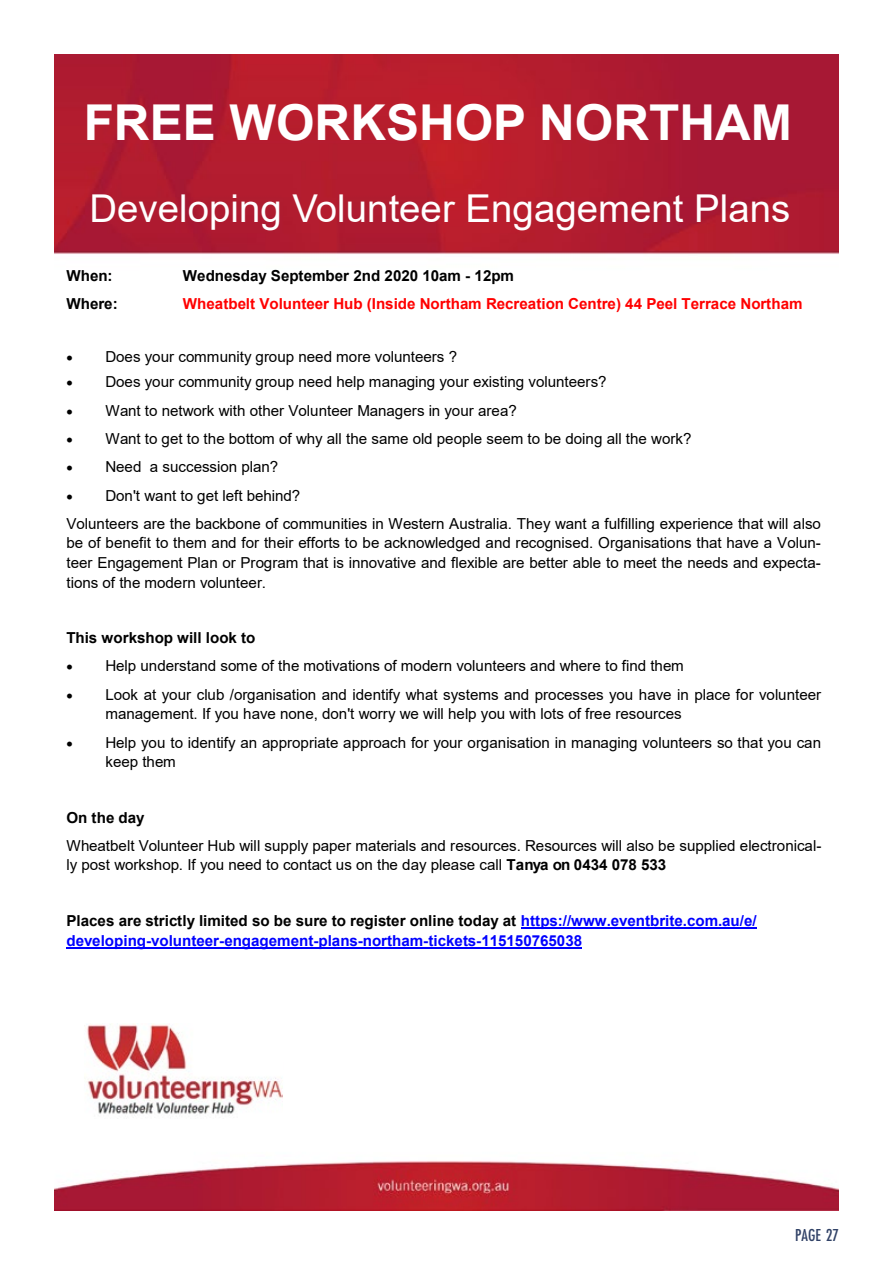
<style>
.page{position:relative;width:893px;height:1263px;background:#fff}
.page>*{position:absolute;margin:0;border:0;box-sizing:border-box;transform-origin:0 0}
.t1{font:700 49.5px "Arial";color:#fff}
.t2{font:38.4px "Arial";color:#fff}
.t3{font:500 18px "Futura PT Cond";color:#314267}
.t4{font:15.15px/19.6px "Arial";color:#000}
.t5{font:700 15.15px/19.6px "Arial";color:#00f}
.t6{font:700 15.15px "Arial";color:#000}
.t7{font:700 15.15px "Arial";color:#f00}
.s1{font-weight:700}
.s2{color:#000}
</style>
<div class="page">
<img style="left:54px;top:54px;width:785px;height:1156px">
<img style="left:85px;top:1023px;width:197px;height:96px">
<hr style="left:521px;top:927px;width:236px;height:2px;background:#00f">
<hr style="left:66px;top:947px;width:516px;height:1px;background:#00f">
<h1 class="t1" style="left:84px;top:88px;width:710px">FREE WORKSHOP NORTHAM</h1>
<h2 class="t2" style="left:90px;top:182px;width:702px">Developing Volunteer Engagement Plans</h2>
<p class="t6" style="left:66px;top:265px;width:48px">When:</p>
<p class="t6" style="left:183px;top:265px;width:333px">Wednesday September 2nd 2020 10am - 12pm</p>
<p class="t6" style="left:66px;top:293px;width:53px">Where:</p>
<p class="t7" style="left:183px;top:293px;width:621px">Wheatbelt Volunteer Hub (Inside Northam Recreation Centre) 44 Peel Terrace Northam</p>
<p class="t4" style="left:66px;top:347px;width:392px">• Does your community group need more volunteers ?</p>
<p class="t4" style="left:66px;top:372px;width:542px">• Does your community group need help managing your existing volunteers?</p>
<p class="t4" style="left:66px;top:400px;width:452px">• Want to network with other Volunteer Managers in your area?</p>
<p class="t4" style="left:66px;top:429px;width:627px">• Want to get to the bottom of why all the same old people seem to be doing all the work?</p>
<p class="t4" style="left:66px;top:457px;width:213px">• Need a succession plan?</p>
<p class="t4" style="left:66px;top:481px;width:756px;line-height:28px">• Don't want to get left behind?<br>Volunteers are the backbone of communities in Western Australia. They want a fulfilling experience that will also</p>
<p class="t4" style="left:66px;top:533px;width:756px;text-align:justify">be of benefit to them and for their efforts to be acknowledged and recognised. Organisations that have a Volun&shy;teer Engagement Plan or Program that is innovative and flexible are better able to meet the needs and expecta&shy;tions of the modern volunteer.</p>
<p class="t6" style="left:66px;top:627px;width:190px">This workshop will look to</p>
<p class="t4" style="left:66px;top:656px;width:619px">• Help understand some of the motivations of modern volunteers and where to find them</p>
<p class="t4" style="left:105px;top:684px;width:717px;text-indent:-39px">• Look at your club /organisation and identify what systems and processes you have in place for volunteer management. If you have none, don't worry we will help you with lots of free resources</p>
<p class="t4" style="left:105px;top:732px;width:717px;text-indent:-39px">• Help you to identify an appropriate approach for your organisation in managing volunteers so that you can keep them</p>
<p class="t6" style="left:66px;top:807px;width:80px">On the day</p>
<p class="t4" style="left:66px;top:836px;width:756px">Wheatbelt Volunteer Hub will supply paper materials and resources. Resources will also be supplied electronical&shy;ly post workshop. If you need to contact us on the day please call <span class="s1">Tanya on 0434 078 533</span></p>
<p class="t5" style="left:66px;top:911px;width:692px"><span class="s2">Places are strictly limited so be sure to register online today at</span> https://www.eventbrite.com.au/e/ developing-volunteer-engagement-plans-northam-tickets-115150765038</p>
<p class="t3" style="left:795px;top:1224px;width:45px">PAGE 27</p>
</div>
